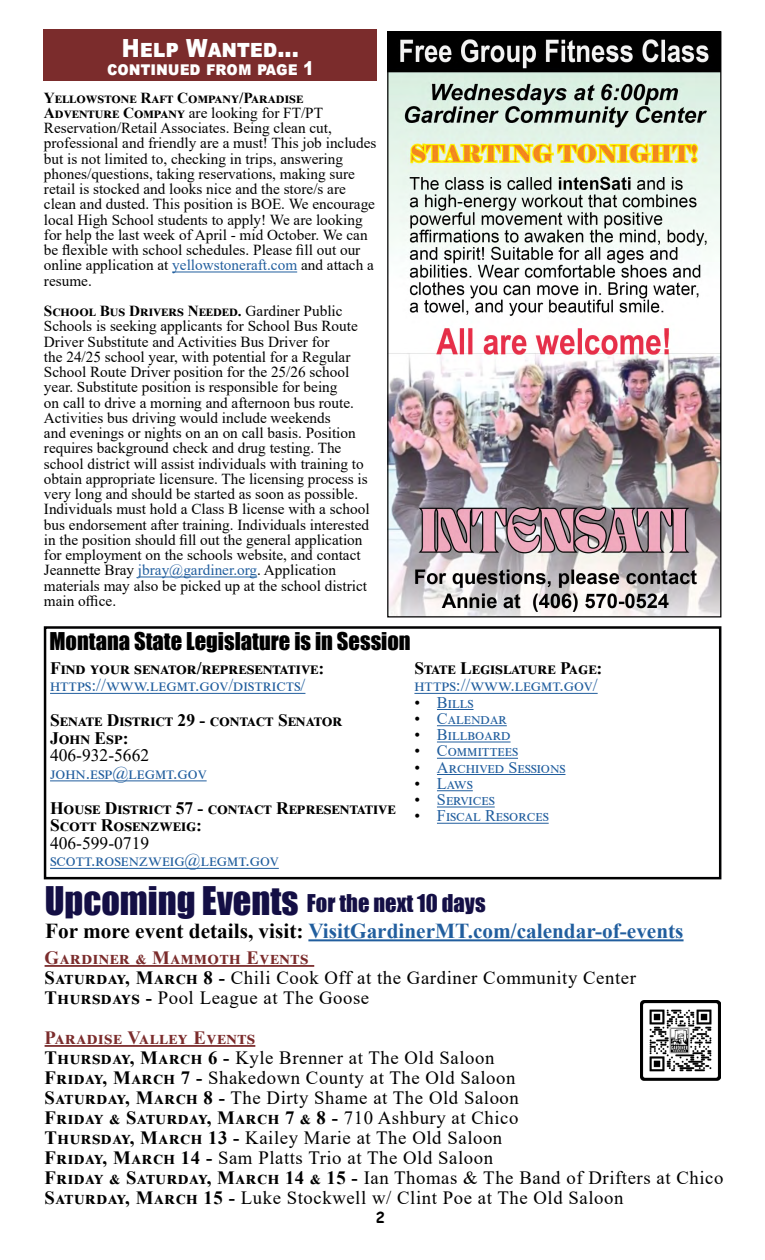
<style>
.page{position:relative;width:765px;height:1260px;background:#fff}
.page>*{position:absolute;margin:0;border:0;box-sizing:border-box;transform-origin:0 0}
.t1{font:36.25px "Impact";color:#140f45}
.t2{font:900 25px "Arial";color:#fff;scale:.86 1}
.t3{font:22.5px "Impact";color:#000}
.t4{font:22.5px "Impact";color:#140f45}
.t5{font:700 21.25px "Times New Roman";color:#215e9e}
.t6{font:900 18.88px "Arial";color:#fff;scale:.86 1}
.t7{font:18.75px/20px "Times New Roman";letter-spacing:.03em;color:#000}
.t8{font:700 17.5px/17.5px "Times New Roman";letter-spacing:.005em;color:#000}
.t9{font:17.5px "Times New Roman";color:#215e9e}
.t10{font:700 17.5px "Times New Roman";letter-spacing:.025em;color:#000}
.t11{font:17.5px "Times New Roman";color:#000}
.t12{font:16.25px "Times New Roman";color:#215e9e}
.t13{font:15.25px/15.2px "Times New Roman";color:#000}
.t14{font:700 15px "Comic Sans MS";color:#000}
.s1{font-weight:700}
.s2{color:#215e9e}
.s3{color:#000}
.s4{font-weight:700;color:#7b2c2c}
</style>
<div class="page">
<hr style="left:45px;top:965px;width:269px;height:2px;background:#7b2c2c">
<hr style="left:45px;top:1045px;width:210px;height:2px;background:#7b2c2c">
<hr style="left:308px;top:939px;width:376px;height:2px;background:#215e9e">
<img style="left:641px;top:1001px;width:79px;height:80px">
<hr style="left:172px;top:272px;width:125px;height:1px;background:#215e9e">
<hr style="left:138px;top:577px;width:119px;height:1px;background:#215e9e">
<div style="left:44px;top:30px;width:333px;height:51px;background:#7b2c2c"></div>
<img style="left:389px;top:33px;width:330px;height:582px">
<div style="left:44px;top:626px;width:677px;height:253px;border:2px solid #000001"></div>
<hr style="left:50px;top:693px;width:255px;height:1px;background:#215e9e">
<hr style="left:50px;top:780px;width:157px;height:1px;background:#215e9e">
<hr style="left:50px;top:868px;width:229px;height:1px;background:#215e9e">
<hr style="left:414px;top:693px;width:184px;height:1px;background:#215e9e">
<hr style="left:437px;top:709px;width:37px;height:1px;background:#215e9e">
<hr style="left:437px;top:725px;width:70px;height:1px;background:#215e9e">
<hr style="left:437px;top:742px;width:74px;height:1px;background:#215e9e">
<hr style="left:437px;top:758px;width:81px;height:1px;background:#215e9e">
<hr style="left:437px;top:774px;width:128px;height:1px;background:#215e9e">
<hr style="left:437px;top:790px;width:36px;height:1px;background:#215e9e">
<hr style="left:437px;top:807px;width:58px;height:1px;background:#215e9e">
<hr style="left:437px;top:823px;width:112px;height:1px;background:#215e9e">
<h2 class="t2" style="left:122px;top:29px;width:207px">Help Wanted...</h2>
<p class="t6" style="left:107px;top:55px;width:242px">continued from page 1</p>
<p class="t13" style="left:44px;top:89px;width:334px"><span class="s1">Yellowstone Raft Company/Paradise Adventure Company</span> are looking for FT/PT Reservation/Retail Associates. Being clean cut, professional and friendly are a must! This job includes but is not limited to, checking in trips, answering phones/questions, taking reservations, making sure retail is stocked and looks nice and the store/s are clean and dusted. This position is BOE. We encourage local High School students to apply! We are looking for help the last week of April - mid October. We can be flexible with school schedules. Please fill out our online application at <span class="s2">yellowstoneraft.com</span> and attach a resume.</p>
<p class="t13" style="left:44px;top:303px;width:327px"><span class="s1">School Bus Drivers Needed.</span> Gardiner Public Schools is seeking applicants for School Bus Route Driver Substitute and Activities Bus Driver for<br>the 24/25 school year, with potential for a Regular School Route Driver position for the 25/26 school year. Substitute position is responsible for being<br>on call to drive a morning and afternoon bus route.<br>Activities bus driving would include weekends<br>and evenings or nights on an on call basis. Position requires background check and drug testing. The school district will assist individuals with training to obtain appropriate licensure. The licensing process is very long and should be started as soon as possible.<br>Individuals must hold a Class B license with a school bus endorsement after training. Individuals interested in the position should fill out the general application for employment on the schools website, and contact Jeannette Bray <span class="s2">jbray@gardiner.org</span>. Application materials may also be picked up at the school district main office.</p>
<h3 class="t3" style="left:49px;top:624px;width:363px">Montana State Legislature is in Session</h3>
<p class="t10" style="left:50px;top:656px;width:276px">Find your senator/representative:</p>
<p class="t9" style="left:50px;top:673px;width:257px">https://www.legmt.gov/districts/</p>
<p class="t8" style="left:50px;top:711px;width:292px">Senate District 29 - contact Senator<br>John Esp:</p>
<p class="t11" style="left:50px;top:743px;width:101px">406-932-5662</p>
<p class="t9" style="left:50px;top:761px;width:158px">john.esp@legmt.gov</p>
<p class="t8" style="left:50px;top:799px;width:347px">House District 57 - contact Representative<br>Scott Rosenzweig:</p>
<p class="t11" style="left:50px;top:831px;width:101px">406-599-0719</p>
<p class="t9" style="left:50px;top:848px;width:230px">scott.rosenzweig@legmt.gov</p>
<p class="t8" style="left:414px;top:659px;width:189px">State Legislature Page:</p>
<p class="t9" style="left:414px;top:673px;width:185px">https://www.legmt.gov/</p>
<p class="t12" style="left:414px;top:691px;width:61px"><span class="s3">•</span> Bills</p>
<p class="t12" style="left:414px;top:707px;width:91px"><span class="s3">•</span> Calendar</p>
<p class="t12" style="left:414px;top:723px;width:98px"><span class="s3">•</span> Billboard</p>
<p class="t12" style="left:414px;top:740px;width:105px"><span class="s3">•</span> Committees</p>
<p class="t12" style="left:414px;top:756px;width:153px"><span class="s3">•</span> Archived Sessions</p>
<p class="t12" style="left:414px;top:772px;width:60px"><span class="s3">•</span> Laws</p>
<p class="t12" style="left:414px;top:788px;width:82px"><span class="s3">•</span> Services</p>
<p class="t12" style="left:414px;top:805px;width:136px"><span class="s3">•</span> Fiscal Resorces</p>
<h1 class="t1" style="left:45px;top:872px;width:255px">Upcoming Events</h1>
<h3 class="t5" style="left:45px;top:916px;width:640px"><span class="s3">For more event details, visit:</span> VisitGardinerMT.com/calendar-of-events</h3>
<h3 class="t4" style="left:307px;top:886px;width:180px">For the next 10 days</h3>
<p class="t7" style="left:45px;top:947px;width:593px"><span class="s4">Gardiner &amp; Mammoth Events<br></span><span class="s1">Saturday, March 8 -</span> Chili Cook Off at the Gardiner Community Center<br><span class="s1">Thursdays -</span> Pool League at The Goose</p>
<p class="t7" style="left:45px;top:1027px;width:680px"><span class="s4">Paradise Valley Events<br></span><span class="s1">Thursday, March 6 -</span> Kyle Brenner at The Old Saloon<br><span class="s1">Friday, March 7 -</span> Shakedown County at The Old Saloon<br><span class="s1">Saturday, March 8 -</span> The Dirty Shame at The Old Saloon<br><span class="s1">Friday &amp; Saturday, March 7 &amp; 8 -</span> 710 Ashbury at Chico<br><span class="s1">Thursday, March 13 -</span> Kailey Marie at The Old Saloon<br><span class="s1">Friday, March 14 -</span> Sam Platts Trio at The Old Saloon<br><span class="s1">Friday &amp; Saturday, March 14 &amp; 15 -</span> Ian Thomas &amp; The Band of Drifters at Chico <span class="s1">Saturday, March 15 -</span> Luke Stockwell w/ Clint Poe at The Old Saloon</p>
<p class="t14" style="left:376px;top:1207px;width:11px">2</p>
</div>
